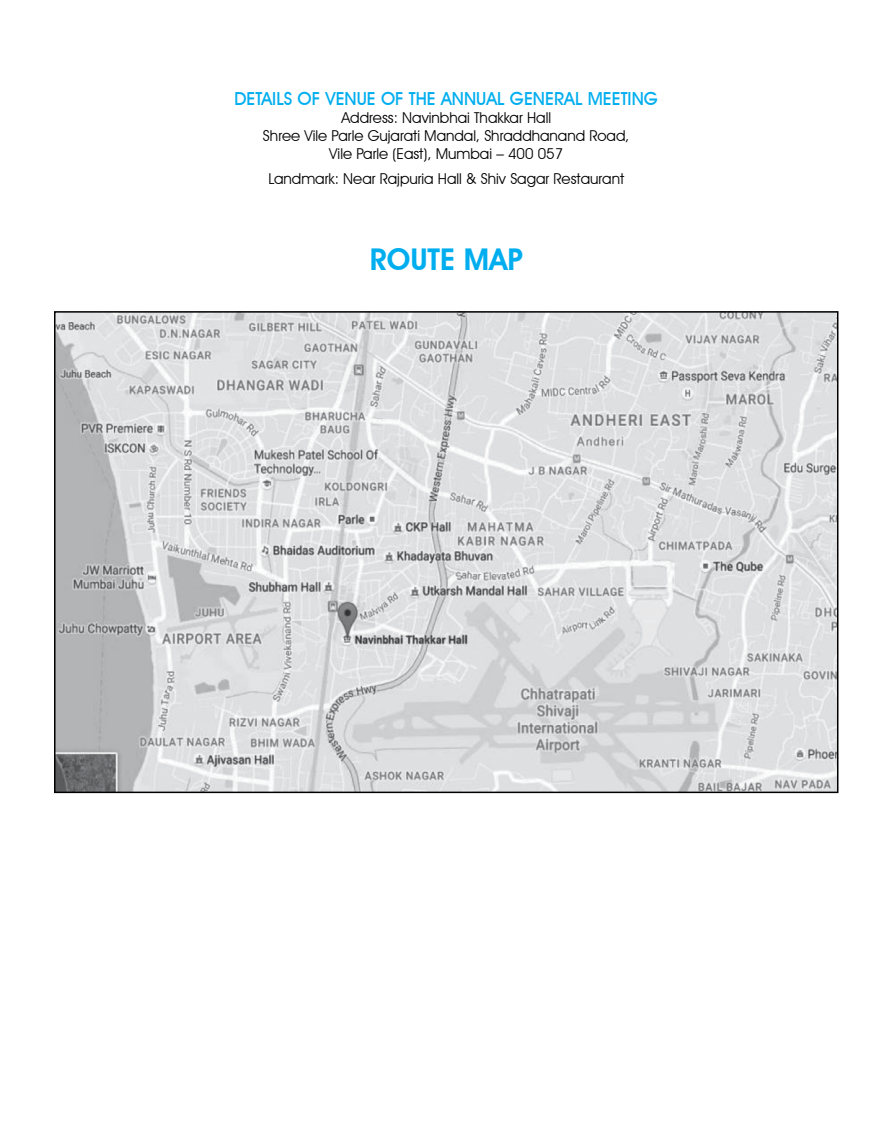
<style>
.page{position:relative;width:891px;height:1134px;background:#fff}
.page>*{position:absolute;margin:0;border:0;box-sizing:border-box;transform-origin:0 0}
.t1{font:600 30px "Avant Garde IT Cby BT";color:#00aeef}
.t2{font:500 18px "Avant Garde IT Cby BT";color:#00aeef}
.t3{font:15px/18px "Avant Garde IT Cby BT";color:#000;text-align:center}
</style>
<div class="page">
<img style="left:57px;top:314px;width:778px;height:476px">
<div style="left:54px;top:311px;width:784px;height:482px;border:2px solid #000"></div>
<p class="t2" style="left:234px;top:88px;width:425px">DETAILS OF VENUE OF THE ANNUAL GENERAL MEETING</p>
<p class="t3" style="left:263px;top:109px;width:368px">Address: Navinbhai Thakkar Hall<br>Shree Vile Parle Gujarati Mandal, Shraddhanand Road,<br>Vile Parle (East), Mumbai – 400 057</p>
<p class="t3" style="left:268px;top:170px;width:357px">Landmark: Near Rajpuria Hall &amp; Shiv Sagar Restaurant</p>
<p class="t1" style="left:370px;top:241px;width:155px">ROUTE MAP</p>
</div>
